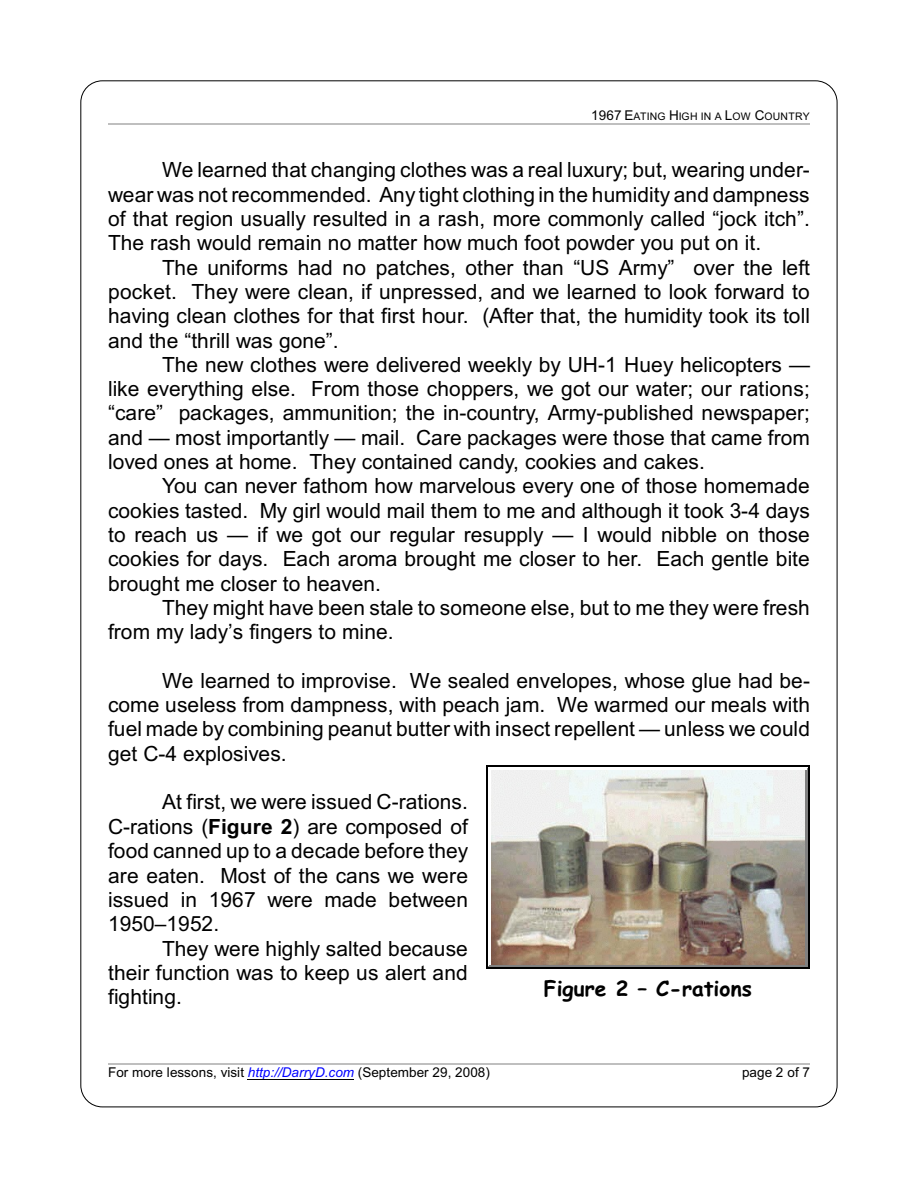
<style>
.page{position:relative;width:918px;height:1188px;background:#fff}
.page>*{position:absolute;margin:0;border:0;box-sizing:border-box;transform-origin:0 0}
.t1{font:21px/24.3px "Arial";letter-spacing:.005em;color:#000;text-align:justify}
.t2{font:700 21px "Comic Sans MS";color:#000}
.t3{font:13.5px "Arial";letter-spacing:.005em;color:#000}
.t4{font:10.5px "Arial";letter-spacing:.02em;color:#000}
.s1{font-size:13.5px}
.s2{font-weight:700}
.s3{font-style:italic;color:#00f}
</style>
<div class="page">
<hr style="left:108px;top:123px;width:702px;height:1px;background:#bfbfbf">
<hr style="left:248px;top:1079px;width:106px;height:1px;background:#000">
<hr style="left:108px;top:1063px;width:702px;height:1px;background:#bfbfbf">
<img style="left:491px;top:770px;width:315px;height:195px">
<hr style="left:806px;top:768px;width:1px;height:198px;background:#808080">
<hr style="left:489px;top:768px;width:318px;height:1px;background:#fff">
<hr style="left:489px;top:965px;width:318px;height:1px;background:#808080">
<hr style="left:807px;top:767px;width:1px;height:200px;background:#808080">
<hr style="left:487px;top:767px;width:321px;height:1px;background:#fff">
<hr style="left:487px;top:966px;width:321px;height:2px;background:#808080">
<hr style="left:486px;top:765px;width:1px;height:204px;background:#000">
<hr style="left:808px;top:765px;width:2px;height:204px;background:#000">
<hr style="left:486px;top:765px;width:324px;height:2px;background:#000">
<hr style="left:486px;top:968px;width:324px;height:1px;background:#000">
<p class="t4" style="left:591px;top:113px;width:220px"><span class="s1">1967 E</span>ATING <span class="s1">H</span>IGH IN A <span class="s1">L</span>OW <span class="s1">C</span>OUNTRY</p>
<p class="t1" style="left:108px;top:160px;width:703px;text-indent:54px">We learned that changing clothes was a real luxury; but, wearing under&shy;wear was not recommended. Any tight clothing in the humidity and dampness of that region usually resulted in a rash, more commonly called “jock itch”.<br>The rash would remain no matter how much foot powder you put on it.</p>
<p class="t1" style="left:108px;top:257px;width:704px;text-indent:54px">The uniforms had no patches, other than “US Army” over the left pocket. They were clean, if unpressed, and we learned to look forward to having clean clothes for that first hour. (After that, the humidity took its toll and the “thrill was gone”.</p>
<p class="t1" style="left:108px;top:354px;width:704px;text-indent:54px">The new clothes were delivered weekly by UH-1 Huey helicopters — like everything else. From those choppers, we got our water; our rations; “care” packages, ammunition; the in-country, Army-published newspaper; and — most importantly — mail. Care packages were those that came from loved ones at home. They contained candy, cookies and cakes.</p>
<p class="t1" style="left:108px;top:476px;width:703px;text-indent:54px">You can never fathom how marvelous every one of those homemade cookies tasted. My girl would mail them to me and although it took 3-4 days to reach us — if we got our regular resupply — I would nibble on those cookies for days. Each aroma brought me closer to her. Each gentle bite brought me closer to heaven.</p>
<p class="t1" style="left:108px;top:597px;width:703px;text-indent:54px">They might have been stale to someone else, but to me they were fresh from my lady’s fingers to mine.</p>
<p class="t1" style="left:108px;top:670px;width:704px;text-indent:54px">We learned to improvise. We sealed envelopes, whose glue had be&shy;come useless from dampness, with peach jam. We warmed our meals with fuel made by combining peanut butter with insect repellent — unless we could get C-4 explosives.</p>
<p class="t1" style="left:108px;top:792px;width:362px;text-indent:54px">At first, we were issued C-rations.<br>C-rations (<span class="s2">Figure 2</span>) are composed of food canned up to a decade before they are eaten. Most of the cans we were issued in 1967 were made between 1950–1952.</p>
<p class="t1" style="left:108px;top:938px;width:361px;text-indent:54px">They were highly salted because their function was to keep us alert and fighting.</p>
<p class="t2" style="left:544px;top:979px;width:210px">Figure 2 – C-rations</p>
<p class="t3" style="left:108px;top:1067px;width:383px">For more lessons, visit <span class="s3">http://DarryD.com</span> (September 29, 2008)</p>
<p class="t3" style="left:742px;top:1067px;width:69px">page 2 of 7</p>
</div>
